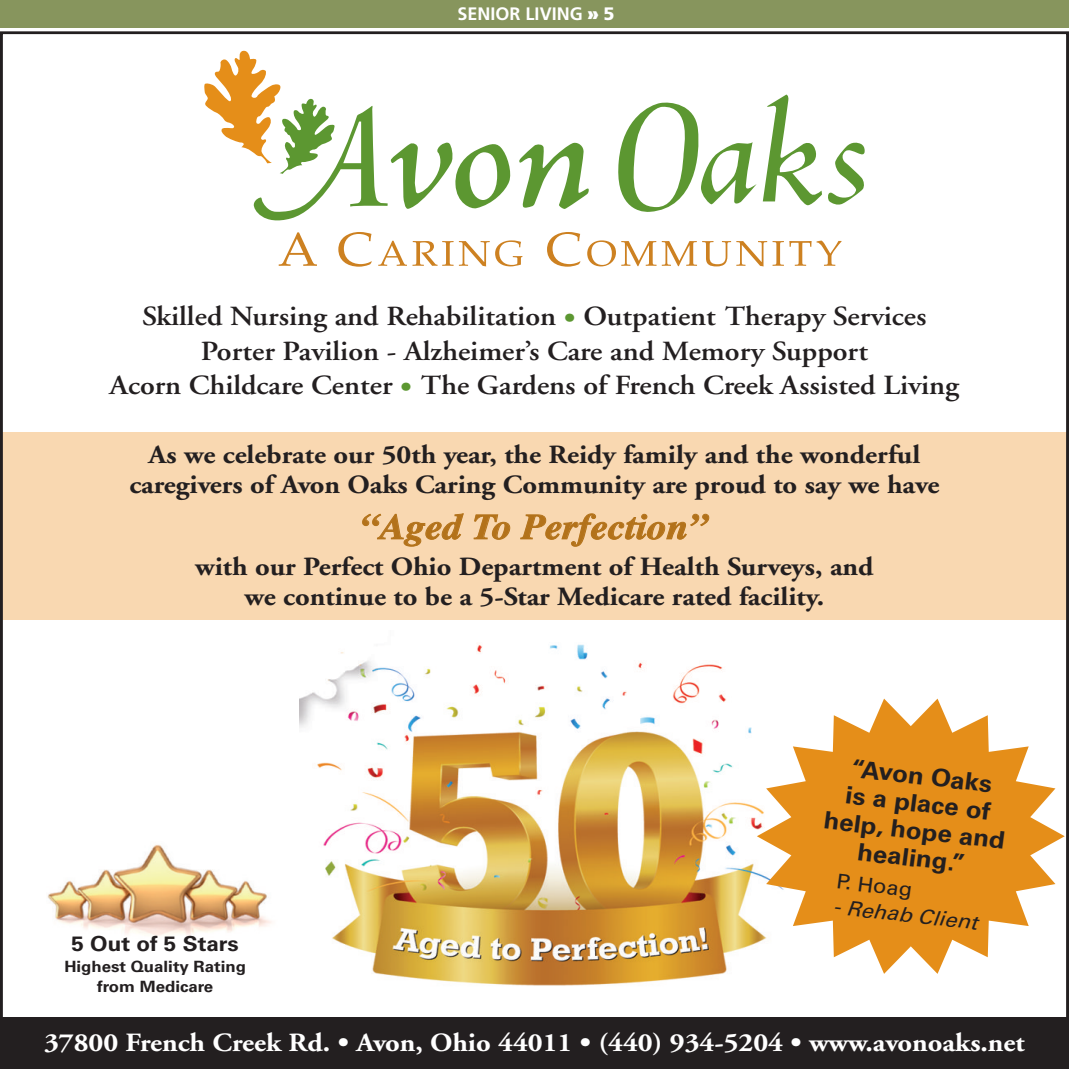
<style>
.page{position:relative;width:1069px;height:1069px;background:#fff}
.page>*{position:absolute;margin:0;border:0;box-sizing:border-box;transform-origin:0 0}
.t1{font:italic 700 36px "Times";color:#b3721a;scale:1.09 1}
.t2{font:600 27.6px/34.5px "Adobe Garamond";color:#231f20;text-align:center;scale:1.09 1}
.t3{font:700 26.25px/30.5px "Adobe Garamond";color:#231f20;text-align:center;scale:1.09 1}
.t4{font:700 26.25px "Adobe Garamond";color:#fff;scale:1.09 1}
.t5{font:700 24px/27.5px "Univers";color:#231f20;text-align:center;scale:1.08 1}
.t6{font:700 20.7px "Univers";color:#231f20;scale:1.09 1}
.t7{font:italic 20.25px "Univers";color:#231f20;scale:1.08 1}
.t8{font:20.25px "Univers";color:#231f20;scale:1.08 1}
.t9{font:700 18px "Frutiger";color:#fff}
.t10{font:700 15.45px/20.7px "Univers";color:#231f20;text-align:center;scale:1.09 1}
.s1{font-weight:900}
.s2{color:#5c9731}
</style>
<div class="page">
<div style="left:0;top:0;width:1068px;height:27px;background:#87955d"></div>
<img style="left:299px;top:644px;width:457px;height:342px">
<svg style="left:204px;top:50px;width:77px;height:103px"></svg>
<svg style="left:253px;top:95px;width:611px;height:126px"></svg>
<svg style="left:278px;top:232px;width:563px;height:34px"></svg>
<div style="left:0;top:432px;width:1068px;height:187px;background:#f9d8b1"></div>
<svg style="left:362px;top:513px;width:102px;height:33px"></svg>
<svg style="left:473px;top:514px;width:37px;height:26px"></svg>
<svg style="left:520px;top:513px;width:189px;height:34px"></svg>
<div style="left:0;top:1016px;width:1068px;height:52px;background:#231f20"></div>
<img style="left:47px;top:844px;width:225px;height:92px">
<svg style="left:756px;top:698px;width:308px;height:275px;fill:#e58e19"></svg>
<p class="t9" style="left:457px;top:7px;width:158px">SENIOR LIVING <span class="s1">»</span> <span class="s1">5</span></p>
<p class="t2" style="left:110px;top:302px;width:780px">Skilled Nursing and Rehabilitation <span class="s2">•</span> Outpatient Therapy Services<br>Porter Pavilion - Alzheimer’s Care and Memory Support<br>Acorn Childcare Center <span class="s2">•</span> The Gardens of French Creek Assisted Living</p>
<p class="t3" style="left:129px;top:442px;width:744px">As we celebrate our 50th year, the Reidy family and the wonderful caregivers of Avon Oaks Caring Community are proud to say we have</p>
<h1 class="t1" style="left:360px;top:514px;width:320px">“Aged To Perfection”</h1>
<p class="t3" style="left:195px;top:554px;width:623px">with our Perfect Ohio Department of Health Surveys, and we continue to be a 5-Star Medicare rated facility.</p>
<p class="t6" style="left:71px;top:935px;width:155px">5 Out of 5 Stars</p>
<p class="t10" style="left:64px;top:956px;width:168px">Highest Quality Rating from Medicare</p>
<p class="t5" style="left:830px;top:754px;width:170px;rotate:6deg">“Avon Oaks<br>is a place of help, hope and healing.”</p>
<p class="t8" style="left:837px;top:869px;width:72px;rotate:6deg">P. Hoag</p>
<p class="t7" style="left:834px;top:894px;width:136px;rotate:6deg">- Rehab Client</p>
<p class="t4" style="left:44px;top:1032px;width:901px">37800 French Creek Rd. • Avon, Ohio 44011 • (440) 934-5204 • www.avonoaks.net</p>
</div>
